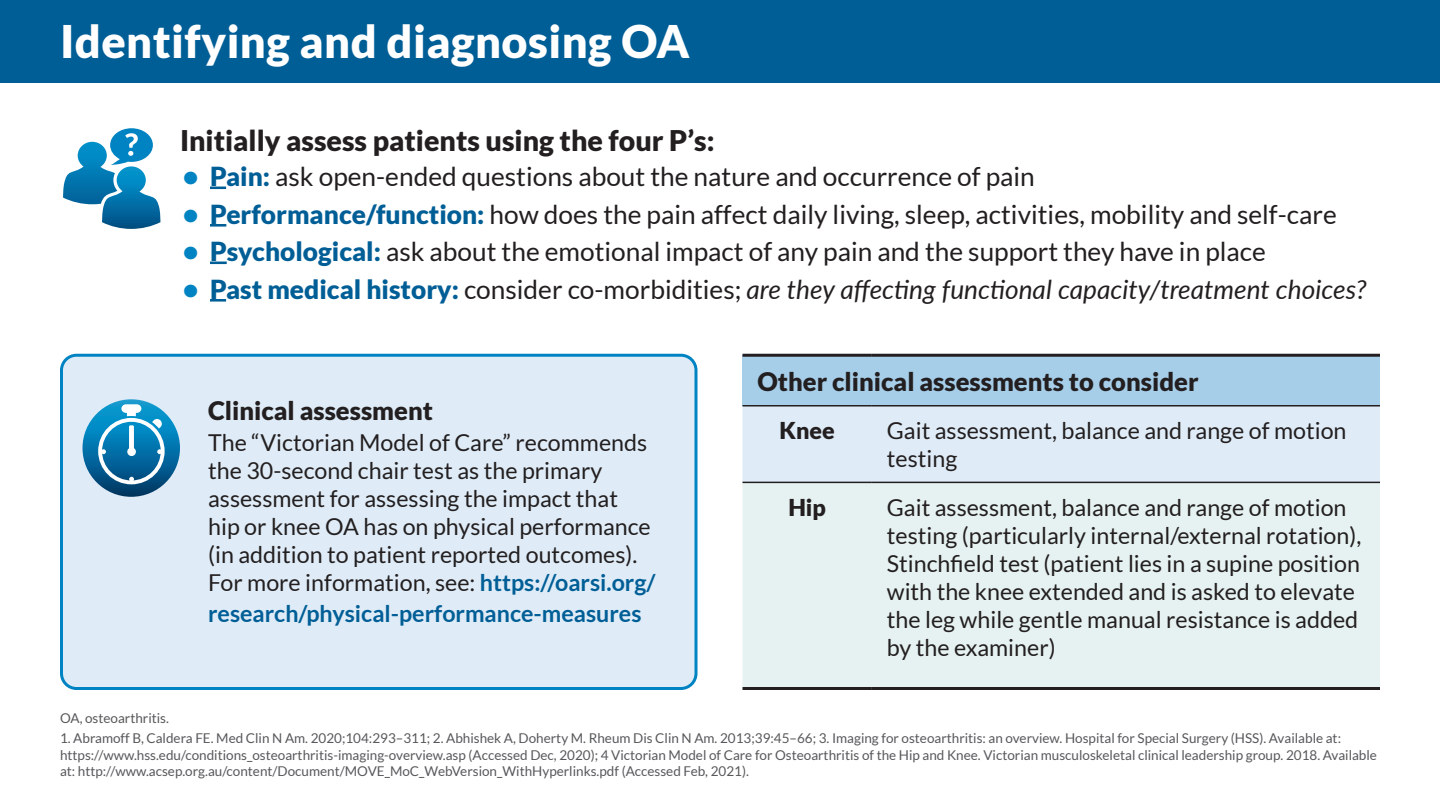
<style>
.page{position:relative;width:1440px;height:810px;background:#fff}
.page>*{position:absolute;margin:0;border:0;box-sizing:border-box;transform-origin:0 0}
.Slide_Tiitle{font:900 45px "Lato";letter-spacing:.01em;color:#fff}
.Body{font:900 28.5px "Lato";color:#231f20}
.Big_Bullets{font:26.25px "Lato";color:#231f20}
.Big_Bullets-2{font:italic 26.25px "Lato";color:#231f20}
.Body-2{font:900 25.5px "Lato";color:#231f20}
.Body-3{font:23.25px/27.9px "Lato";color:#231f20}
.Body-4{font:700 23.25px "Lato";color:#005e96}
.Body-5{font:900 23.25px "Lato";color:#231f20}
.Footnotes{font:13.5px/16.2px "Lato";color:#57585a}
.s1{font-weight:900;color:#0083c2}
.s2{font-weight:900;color:#005e96}
.s3{font-weight:900;font-style:normal;color:#0083c2}
.s4{font-weight:900;font-style:normal;color:#005e96}
.s5{font-style:normal}
.s6{font-weight:700;color:#005e96}
</style>
<div class="page">
<div style="left:62px;top:355px;width:634px;height:334px;background:#dfecf7;border-radius:15px"></div>
<div style="left:60px;top:354px;width:638px;height:336px;border:3px solid #0083c2;border-radius:15px"></div>
<div style="left:0;top:0;width:1440px;height:83px;background:#005e96"></div>
<svg style="left:210px;top:187px;width:16px;height:2px"></svg>
<hr style="left:210px;top:224px;width:16px;height:3px;background:#005e96">
<svg style="left:210px;top:262px;width:17px;height:2px"></svg>
<hr style="left:210px;top:299px;width:16px;height:3px;background:#005e96">
<div style="left:742px;top:355px;width:638px;height:51px;background:#a6cee9"></div>
<div style="left:742px;top:407px;width:638px;height:75px;background:#dfecf7"></div>
<div style="left:742px;top:483px;width:638px;height:204px;background:#e6f2f1"></div>
<hr style="left:742px;top:405px;width:130px;height:2px;background:#231f20">
<hr style="left:872px;top:405px;width:508px;height:2px;background:#231f20">
<hr style="left:742px;top:482px;width:130px;height:1px;background:#231f20">
<hr style="left:872px;top:482px;width:508px;height:1px;background:#231f20">
<hr style="left:742px;top:354px;width:130px;height:3px;background:#231f20">
<hr style="left:872px;top:354px;width:508px;height:3px;background:#231f20">
<hr style="left:742px;top:687px;width:130px;height:3px;background:#231f20">
<hr style="left:872px;top:687px;width:508px;height:3px;background:#231f20">
<svg style="left:63px;top:128px;width:97px;height:101px"></svg>
<svg style="left:82px;top:399px;width:98px;height:98px;background:#0c6da0"></svg>
<svg style="left:98px;top:404px;width:67px;height:80px;background:#3e95bf"></svg>
<p class="Slide_Tiitle" style="left:60px;top:15px;width:631px">Identifying and diagnosing OA</p>
<p class="Body" style="left:180px;top:124px;width:536px">Initially assess patients using the four P’s:</p>
<p class="Big_Bullets" style="left:183px;top:162px;width:853px"><span class="s1">•</span> <span class="s2">Pain:</span> ask open-ended questions about the nature and occurrence of pain</p>
<p class="Big_Bullets" style="left:183px;top:200px;width:1155px"><span class="s1">•</span> <span class="s2">Performance/function:</span> how does the pain affect daily living, sleep, activities, mobility and self-care</p>
<p class="Big_Bullets" style="left:183px;top:237px;width:1084px"><span class="s1">•</span> <span class="s2">Psychological:</span> ask about the emotional impact of any pain and the support they have in place</p>
<p class="Big_Bullets-2" style="left:183px;top:271px;width:1185px"><span class="s3">•</span> <span class="s4">Past medical history:</span> <span class="s5">consider co-morbidities;</span> are they affecting functional capacity/treatment choices?</p>
<p class="Body-2" style="left:208px;top:396px;width:226px">Clinical assessment</p>
<p class="Body-3" style="left:208px;top:429px;width:449px">The “Victorian Model of Care” recommends the 30-second chair test as the primary assessment for assessing the impact that hip or knee OA has on physical performance (in addition to patient reported outcomes).<br>For more information, see: <span class="s6">https://oarsi.org/</span></p>
<p class="Body-4" style="left:208px;top:600px;width:435px">research/physical-performance-measures</p>
<p class="Body-2" style="left:758px;top:366px;width:443px">Other clinical assessments to consider</p>
<p class="Body-5" style="left:779px;top:417px;width:57px">Knee</p>
<p class="Body-3" style="left:887px;top:417px;width:461px">Gait assessment, balance and range of motion testing</p>
<p class="Body-5" style="left:788px;top:494px;width:39px">Hip</p>
<p class="Body-3" style="left:887px;top:494px;width:476px">Gait assessment, balance and range of motion testing (particularly internal/external rotation), Stinchfield test (patient lies in a supine position with the knee extended and is asked to elevate the leg while gentle manual resistance is added by the examiner)</p>
<p class="Footnotes" style="left:60px;top:710px;width:111px">OA, osteoarthritis.</p>
<p class="Footnotes" style="left:60px;top:730px;width:1319px">1. Abramoff B, Caldera FE. Med Clin N Am. 2020;104:293–311; 2. Abhishek A, Doherty M. Rheum Dis Clin N Am. 2013;39:45–66; 3. Imaging for osteoarthritis: an overview. Hospital for Special Surgery (HSS). Available at: https://www.hss.edu/conditions_osteoarthritis-imaging-overview.asp (Accessed Dec, 2020); 4 Victorian Model of Care for Osteoarthritis of the Hip and Knee. Victorian musculoskeletal clinical leadership group. 2018. Available at: http://www.acsep.org.au/content/Document/MOVE_MoC_WebVersion_WithHyperlinks.pdf (Accessed Feb, 2021).</p>
</div>
